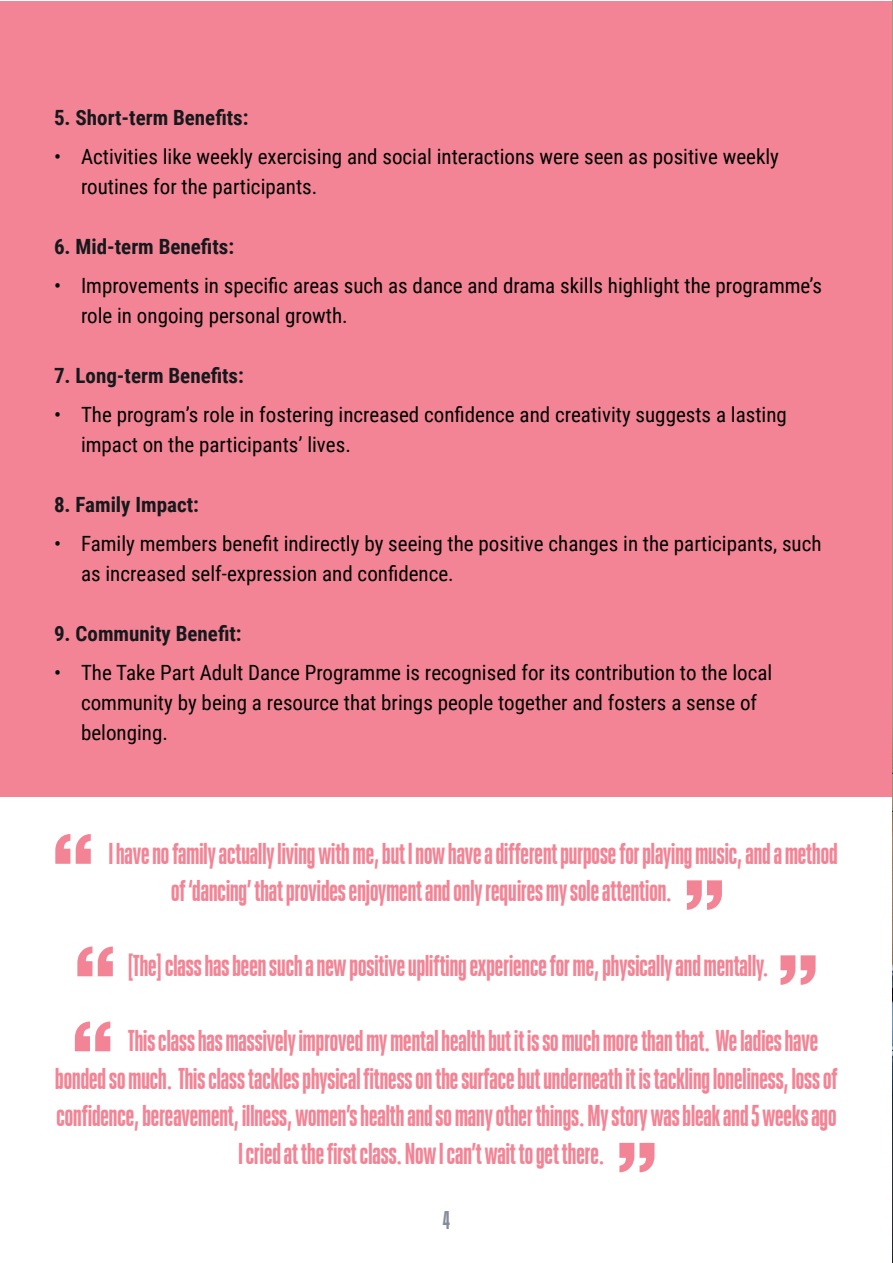
<style>
.page{position:relative;width:893px;height:1263px;background:#fff}
.page>*{position:absolute;margin:0;border:0;box-sizing:border-box;transform-origin:0 0}
.t1{font:700 30px/37.5px "Neue Plak Comp";color:#f38495}
.t2{font:700 25.5px "Neue Plak Comp";color:#868b9c}
.t3{font:21px/30px "Roboto Condensed";color:#000}
.t4{font:700 21px "Roboto Condensed";color:#15191c}
</style>
<div class="page">
<img style="left:892px;top:1px;width:1px;height:1262px">
<div style="left:1px;top:1px;width:891px;height:795px;background:#f38495"></div>
<svg style="left:55px;top:834px;width:36px;height:30px"></svg>
<svg style="left:687px;top:880px;width:35px;height:30px"></svg>
<svg style="left:77px;top:946px;width:36px;height:30px"></svg>
<svg style="left:780px;top:955px;width:36px;height:30px"></svg>
<svg style="left:75px;top:1021px;width:35px;height:30px"></svg>
<svg style="left:619px;top:1143px;width:35px;height:29px"></svg>
<p class="t4" style="left:54px;top:103px;width:196px">5. Short-term Benefits:</p>
<p class="t3" style="left:81px;top:141px;width:699px;text-indent:-27px">• Activities like weekly exercising and social interactions were seen as positive weekly routines for the participants.</p>
<p class="t4" style="left:54px;top:232px;width:182px">6. Mid-term Benefits:</p>
<p class="t3" style="left:81px;top:270px;width:743px;text-indent:-27px">• Improvements in specific areas such as dance and drama skills highlight the programme’s role in ongoing personal growth.</p>
<p class="t4" style="left:54px;top:361px;width:191px">7. Long-term Benefits:</p>
<p class="t3" style="left:81px;top:399px;width:707px;text-indent:-27px">• The program’s role in fostering increased confidence and creativity suggests a lasting impact on the participants’ lives.</p>
<p class="t4" style="left:54px;top:490px;width:146px">8. Family Impact:</p>
<p class="t3" style="left:81px;top:528px;width:742px;text-indent:-27px">• Family members benefit indirectly by seeing the positive changes in the participants, such as increased self-expression and confidence.</p>
<p class="t4" style="left:54px;top:619px;width:189px">9. Community Benefit:</p>
<p class="t3" style="left:81px;top:657px;width:693px;text-indent:-27px">• The Take Part Adult Dance Programme is recognised for its contribution to the local community by being a resource that brings people together and fosters a sense of belonging.</p>
<h1 class="t1" style="left:171px;top:833px;width:668px;text-indent:-62px">I have no family actually living with me, but I now have a different purpose for playing music, and a method of ‘dancing’ that provides enjoyment and only requires my sole attention.</h1>
<h1 class="t1" style="left:128px;top:945px;width:642px">[The] class has been such a new positive uplifting experience for me, physically and mentally.</h1>
<h1 class="t1" style="left:128px;top:1020px;width:691px">This class has massively improved my mental health but it is so much more than that. We ladies have</h1>
<h1 class="t1" style="left:55px;top:1058px;width:784px">bonded so much. This class tackles physical fitness on the surface but underneath it is tackling loneliness, loss of</h1>
<h1 class="t1" style="left:56px;top:1095px;width:782px">confidence, bereavement, illness, women’s health and so many other things. My story was bleak and 5 weeks ago</h1>
<h1 class="t1" style="left:238px;top:1133px;width:367px">I cried at the first class. Now I can’t wait to get there.</h1>
<p class="t2" style="left:443px;top:1203px;width:9px">4</p>
</div>
